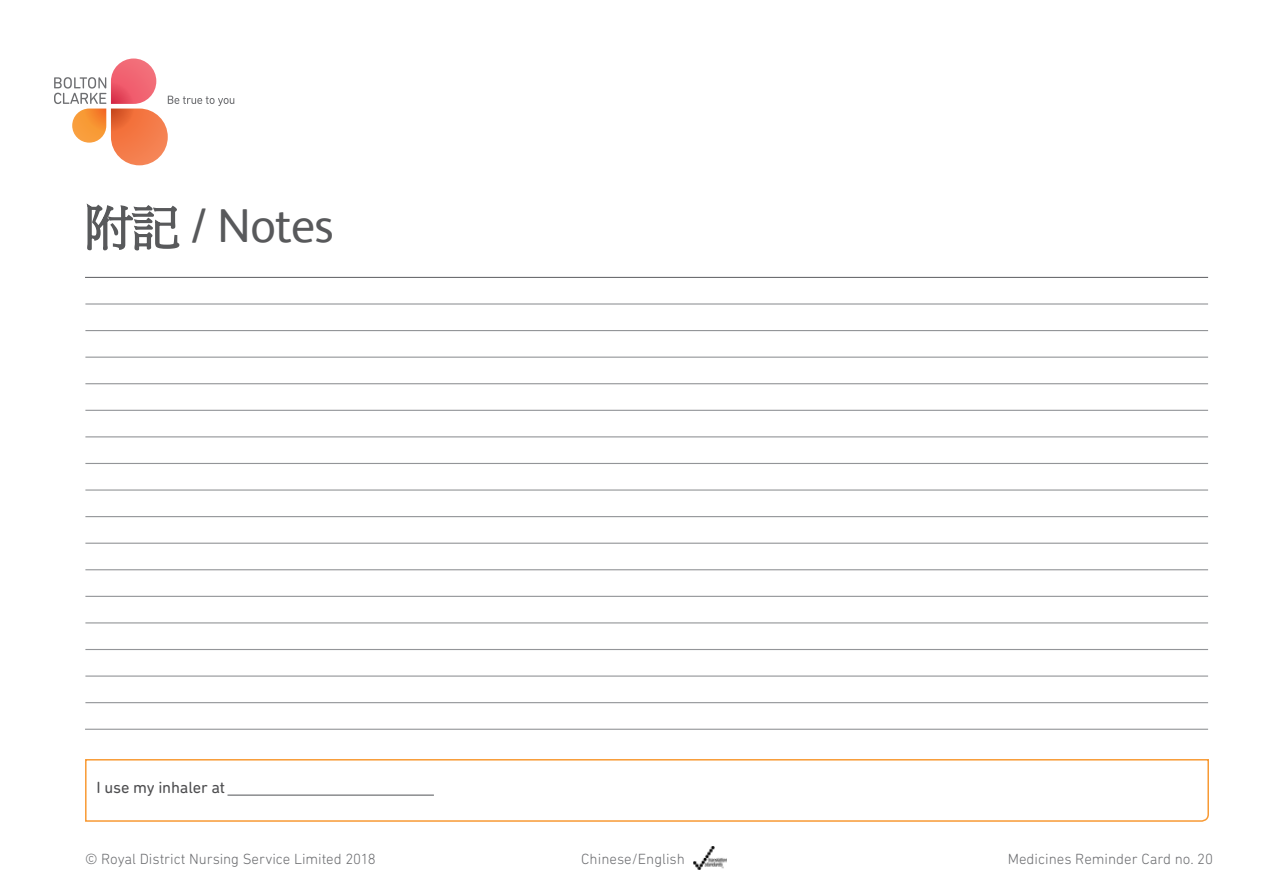
<style>
.page{position:relative;width:1263px;height:893px;background:#fff}
.page>*{position:absolute;margin:0;border:0;box-sizing:border-box;transform-origin:0 0}
.t1{font:47.7px "FS Albert";letter-spacing:-.01em;color:#58595b}
.t2{font:16.5px "DIN Next Rounded LT Pro";letter-spacing:-.01em;color:#4d4d4f}
.t3{font:300 15px "DIN Next Rounded LT Pro";color:#6d6e71}
.s1{font-family:"P Ming Li U"}
</style>
<div class="page">
<svg style="left:86px;top:331px;width:1122px;height:398px"></svg>
<hr style="left:85px;top:277px;width:1123px;height:1px;background:#6d6e71">
<hr style="left:85px;top:303px;width:1123px;height:2px;background:#939598">
<hr style="left:85px;top:330px;width:1123px;height:1px;background:#939598">
<hr style="left:85px;top:357px;width:1123px;height:1px;background:#939598">
<hr style="left:85px;top:383px;width:1123px;height:1px;background:#939598">
<hr style="left:85px;top:410px;width:1123px;height:1px;background:#939598">
<hr style="left:85px;top:436px;width:1123px;height:1px;background:#939598">
<hr style="left:85px;top:463px;width:1123px;height:1px;background:#939598">
<hr style="left:85px;top:489px;width:1123px;height:2px;background:#939598">
<hr style="left:85px;top:516px;width:1123px;height:1px;background:#939598">
<hr style="left:85px;top:543px;width:1123px;height:1px;background:#939598">
<hr style="left:85px;top:569px;width:1123px;height:1px;background:#939598">
<hr style="left:85px;top:596px;width:1123px;height:1px;background:#939598">
<hr style="left:85px;top:622px;width:1123px;height:1px;background:#939598">
<hr style="left:85px;top:649px;width:1123px;height:1px;background:#939598">
<hr style="left:85px;top:675px;width:1123px;height:2px;background:#939598">
<hr style="left:85px;top:702px;width:1123px;height:1px;background:#939598">
<hr style="left:85px;top:729px;width:1123px;height:1px;background:#939598">
<svg style="left:85px;top:759px;width:1124px;height:63px"></svg>
<img style="left:693px;top:846px;width:33px;height:23px">
<svg style="left:86px;top:203px;width:94px;height:48px"></svg>
<hr style="left:227px;top:794px;width:207px;height:2px;background:#636569">
<svg style="left:54px;top:59px;width:180px;height:106px"></svg>
<h1 class="t1" style="left:85px;top:194px;width:250px"><span class="s1">附記</span> / Notes</h1>
<p class="t2" style="left:97px;top:778px;width:130px">I use my inhaler at</p>
<p class="t3" style="left:85px;top:850px;width:292px">© Royal District Nursing Service Limited 2018</p>
<p class="t3" style="left:581px;top:850px;width:105px">Chinese/English</p>
<p class="t3" style="left:1008px;top:850px;width:207px">Medicines Reminder Card no. 20</p>
</div>
